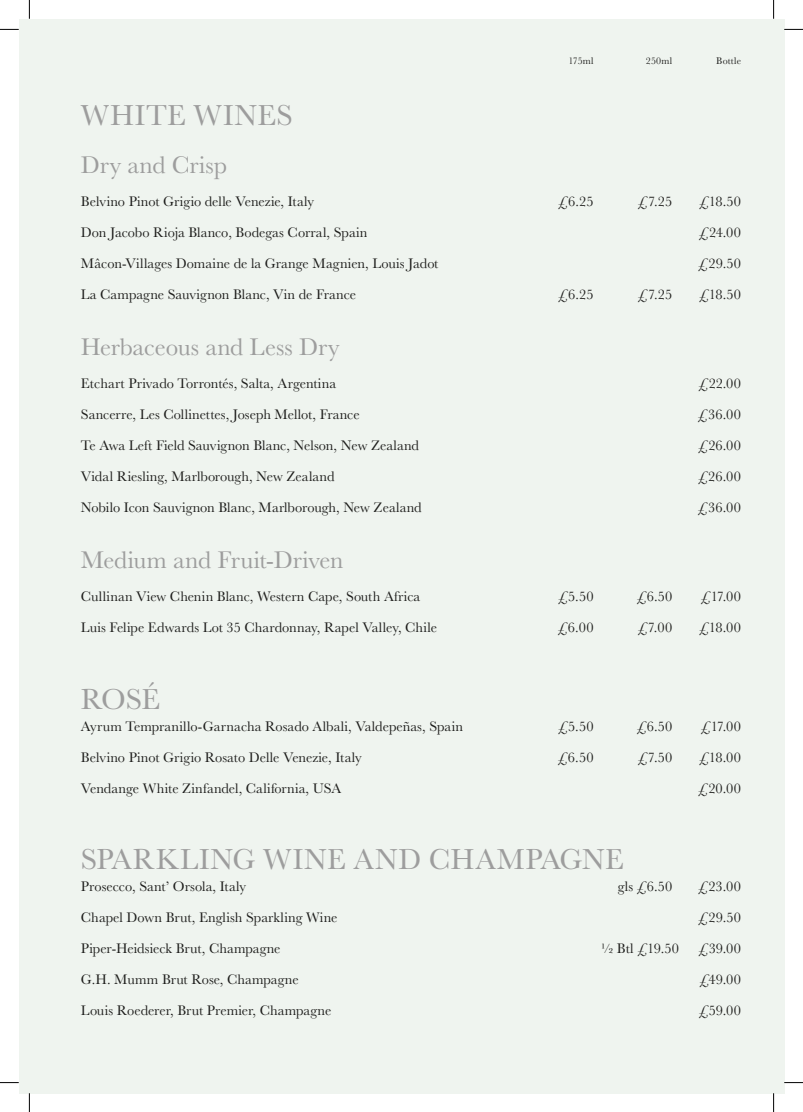
<style>
.page{position:relative;width:803px;height:1112px;background:#fff}
.page>*{position:absolute;margin:0;border:0;box-sizing:border-box;transform-origin:0 0}
.t1{font:30px "Baskerville";letter-spacing:.02em;color:#9d9d9d}
.t2{font:25px "Baskerville";color:#9d9d9d}
.t3{font:14.38px "Baskerville";color:#1d1d1b}
.t4{font:10px "Baskerville";letter-spacing:.02em;color:#1d1d1b}
</style>
<div class="page">
<div style="left:19px;top:19px;width:765px;height:1073px;background:#eff4ef"></div>
<svg style="left:0;top:29px;width:19px;height:1px"></svg>
<svg style="left:784px;top:29px;width:19px;height:1px"></svg>
<svg style="left:0;top:1082px;width:19px;height:1px"></svg>
<svg style="left:784px;top:1081px;width:19px;height:2px"></svg>
<svg style="left:29px;top:0;width:1px;height:19px"></svg>
<svg style="left:29px;top:1092px;width:1px;height:19px"></svg>
<svg style="left:773px;top:0;width:1px;height:19px"></svg>
<svg style="left:773px;top:1092px;width:1px;height:19px"></svg>
<p class="t4" style="left:568px;top:55px;width:26px">175ml</p>
<p class="t4" style="left:646px;top:55px;width:28px">250ml</p>
<p class="t4" style="left:716px;top:55px;width:26px">Bottle</p>
<h1 class="t1" style="left:81px;top:96px;width:214px">WHITE WINES</h1>
<h2 class="t2" style="left:81px;top:149px;width:148px">Dry and Crisp</h2>
<p class="t3" style="left:81px;top:192px;width:235px">Belvino Pinot Grigio delle Venezie, Italy</p>
<p class="t3" style="left:558px;top:192px;width:37px">£6.25</p>
<p class="t3" style="left:638px;top:192px;width:36px">£7.25</p>
<p class="t3" style="left:699px;top:192px;width:43px">£18.50</p>
<p class="t3" style="left:81px;top:223px;width:288px">Don Jacobo Rioja Blanco, Bodegas Corral, Spain</p>
<p class="t3" style="left:699px;top:223px;width:44px">£24.00</p>
<p class="t3" style="left:81px;top:254px;width:359px">Mâcon-Villages Domaine de la Grange Magnien, Louis Jadot</p>
<p class="t3" style="left:698px;top:254px;width:44px">£29.50</p>
<p class="t3" style="left:81px;top:285px;width:277px">La Campagne Sauvignon Blanc, Vin de France</p>
<p class="t3" style="left:558px;top:285px;width:37px">£6.25</p>
<p class="t3" style="left:638px;top:285px;width:36px">£7.25</p>
<p class="t3" style="left:699px;top:285px;width:43px">£18.50</p>
<h2 class="t2" style="left:81px;top:331px;width:260px">Herbaceous and Less Dry</h2>
<p class="t3" style="left:81px;top:374px;width:257px">Etchart Privado Torrontés, Salta, Argentina</p>
<p class="t3" style="left:698px;top:374px;width:44px">£22.00</p>
<p class="t3" style="left:81px;top:405px;width:280px">Sancerre, Les Collinettes, Joseph Mellot, France</p>
<p class="t3" style="left:698px;top:405px;width:45px">£36.00</p>
<p class="t3" style="left:81px;top:435px;width:340px">Te Awa Left Field Sauvignon Blanc, Nelson, New Zealand</p>
<p class="t3" style="left:698px;top:435px;width:44px">£26.00</p>
<p class="t3" style="left:81px;top:466px;width:255px">Vidal Riesling, Marlborough, New Zealand</p>
<p class="t3" style="left:698px;top:466px;width:44px">£26.00</p>
<p class="t3" style="left:81px;top:497px;width:342px">Nobilo Icon Sauvignon Blanc, Marlborough, New Zealand</p>
<p class="t3" style="left:698px;top:497px;width:45px">£36.00</p>
<h2 class="t2" style="left:81px;top:544px;width:264px">Medium and Fruit-Driven</h2>
<p class="t3" style="left:81px;top:586px;width:341px">Cullinan View Chenin Blanc, Western Cape, South Africa</p>
<p class="t3" style="left:558px;top:586px;width:37px">£5.50</p>
<p class="t3" style="left:637px;top:586px;width:37px">£6.50</p>
<p class="t3" style="left:701px;top:586px;width:42px">£17.00</p>
<p class="t3" style="left:81px;top:617px;width:358px">Luis Felipe Edwards Lot 35 Chardonnay, Rapel Valley, Chile</p>
<p class="t3" style="left:558px;top:617px;width:37px">£6.00</p>
<p class="t3" style="left:638px;top:617px;width:36px">£7.00</p>
<p class="t3" style="left:699px;top:617px;width:43px">£18.00</p>
<h1 class="t1" style="left:81px;top:679px;width:81px">ROSÉ</h1>
<p class="t3" style="left:81px;top:716px;width:384px">Ayrum Tempranillo-Garnacha Rosado Albali, Valdepeñas, Spain</p>
<p class="t3" style="left:558px;top:716px;width:37px">£5.50</p>
<p class="t3" style="left:637px;top:716px;width:37px">£6.50</p>
<p class="t3" style="left:701px;top:716px;width:42px">£17.00</p>
<p class="t3" style="left:81px;top:747px;width:282px">Belvino Pinot Grigio Rosato Delle Venezie, Italy</p>
<p class="t3" style="left:558px;top:747px;width:37px">£6.50</p>
<p class="t3" style="left:638px;top:747px;width:36px">£7.50</p>
<p class="t3" style="left:699px;top:747px;width:43px">£18.00</p>
<p class="t3" style="left:81px;top:778px;width:262px">Vendange White Zinfandel, California, USA</p>
<p class="t3" style="left:698px;top:778px;width:44px">£20.00</p>
<h1 class="t1" style="left:81px;top:840px;width:545px">SPARKLING WINE AND CHAMPAGNE</h1>
<p class="t3" style="left:81px;top:877px;width:167px">Prosecco, Sant’ Orsola, Italy</p>
<p class="t3" style="left:618px;top:877px;width:56px">gls £6.50</p>
<p class="t3" style="left:698px;top:877px;width:44px">£23.00</p>
<p class="t3" style="left:81px;top:908px;width:258px">Chapel Down Brut, English Sparkling Wine</p>
<p class="t3" style="left:698px;top:908px;width:44px">£29.50</p>
<p class="t3" style="left:81px;top:939px;width:201px">Piper-Heidsieck Brut, Champagne</p>
<p class="t3" style="left:601px;top:939px;width:80px">½ Btl £19.50</p>
<p class="t3" style="left:698px;top:939px;width:44px">£39.00</p>
<p class="t3" style="left:81px;top:970px;width:219px">G.H. Mumm Brut Rose, Champagne</p>
<p class="t3" style="left:699px;top:970px;width:43px">£49.00</p>
<p class="t3" style="left:81px;top:1001px;width:252px">Louis Roederer, Brut Premier, Champagne</p>
<p class="t3" style="left:699px;top:1001px;width:44px">£59.00</p>
</div>
